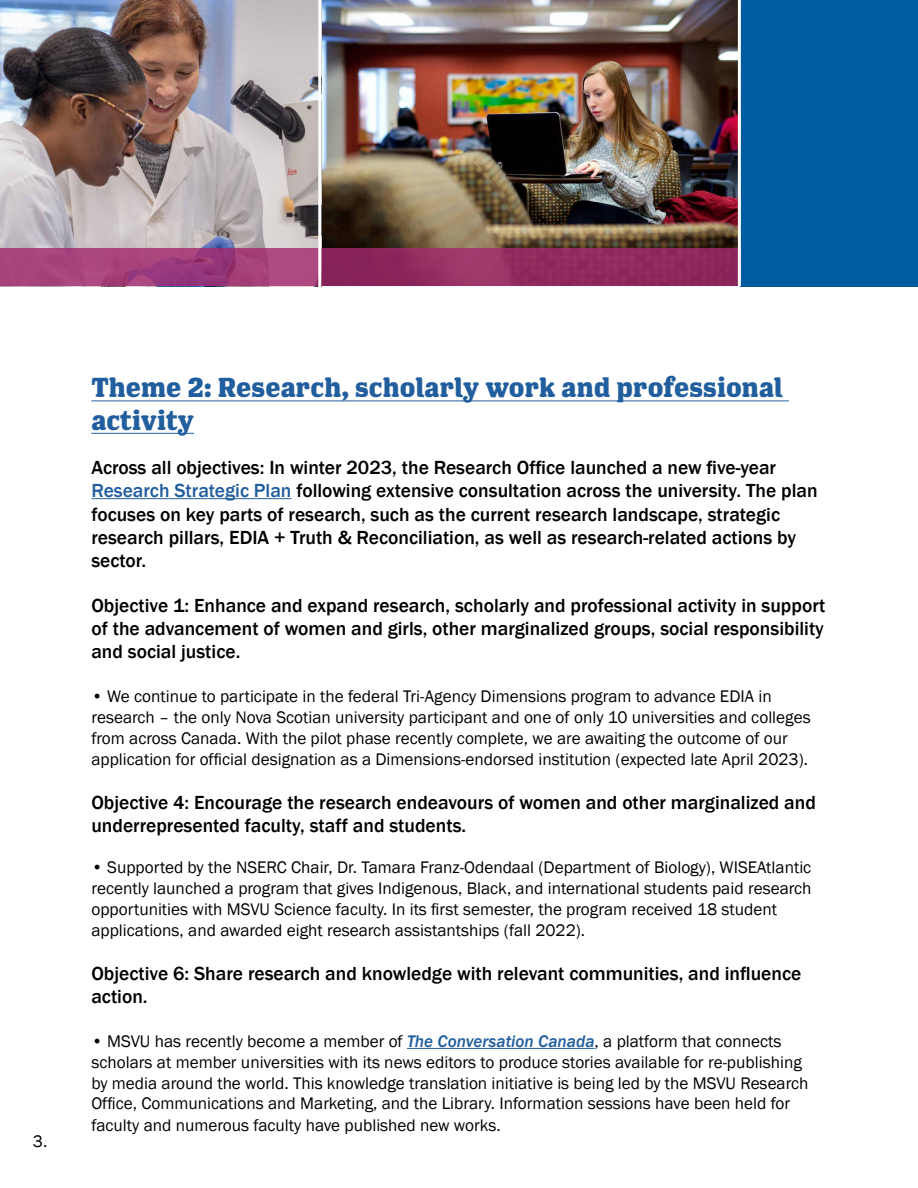
<style>
.page{position:relative;width:918px;height:1188px;background:#fff}
.page>*{position:absolute;margin:0;border:0;box-sizing:border-box;transform-origin:0 0}
.t1{font:700 27px/32.4px "Los Feliz OT";color:#215e9e}
.t2{font:500 19.5px/23.4px "Franklin Gothic";color:#000}
.t3{font:17.25px/20.7px "Franklin Gothic";color:#000}
.s1{color:#215e9e}
.s2{font-weight:500;font-style:italic;color:#215e9e}
</style>
<div class="page">
<div style="left:741px;top:0;width:177px;height:286px;background:#005ba1"></div>
<img style="left:0;top:0;width:738px;height:248px">
<hr style="left:91px;top:401px;width:698px;height:1px;background:#215e9e">
<hr style="left:91px;top:433px;width:103px;height:1px;background:#215e9e">
<hr style="left:91px;top:498px;width:201px;height:1px;background:#215e9e">
<hr style="left:407px;top:1048px;width:188px;height:1px;background:#215e9e">
<svg style="left:0;top:248px;width:738px;height:38px;background:#99346b"></svg>
<hr style="left:318px;top:0;width:3px;height:289px;background:#fff">
<p class="t3" style="left:33px;top:1131px;width:16px">3.</p>
<h1 class="t1" style="left:91px;top:372px;width:693px">Theme 2: Research, scholarly work and professional activity</h1>
<p class="t2" style="left:91px;top:456px;width:728px">Across all objectives: In winter 2023, the Research Office launched a new five-year <span class="s1">Research Strategic Plan</span> following extensive consultation across the university. The plan focuses on key parts of research, such as the current research landscape, strategic research pillars, EDIA + Truth &amp; Reconciliation, as well as research-related actions by sector.</p>
<p class="t2" style="left:91px;top:594px;width:735px;text-align:justify">Objective 1: Enhance and expand research, scholarly and professional activity in support of the advancement of women and girls, other marginalized groups, social responsibility and social justice.</p>
<p class="t3" style="left:91px;top:687px;width:721px">• We continue to participate in the federal Tri-Agency Dimensions program to advance EDIA in research – the only Nova Scotian university participant and one of only 10 universities and colleges from across Canada. With the pilot phase recently complete, we are awaiting the outcome of our application for official designation as a Dimensions-endorsed institution (expected late April 2023).</p>
<p class="t2" style="left:91px;top:791px;width:726px">Objective 4: Encourage the research endeavours of women and other marginalized and underrepresented faculty, staff and students.</p>
<p class="t3" style="left:91px;top:858px;width:722px">• Supported by the NSERC Chair, Dr. Tamara Franz-Odendaal (Department of Biology), WISEAtlantic recently launched a program that gives Indigenous, Black, and international students paid research opportunities with MSVU Science faculty. In its first semester, the program received 18 student applications, and awarded eight research assistantships (fall 2022).</p>
<p class="t2" style="left:91px;top:962px;width:711px">Objective 6: Share research and knowledge with relevant communities, and influence action.</p>
<p class="t3" style="left:91px;top:1031px;width:719px">• MSVU has recently become a member of <span class="s2">The Conversation Canada</span>, a platform that connects scholars at member universities with its news editors to produce stories available for re-publishing by media around the world. This knowledge translation initiative is being led by the MSVU Research Office, Communications and Marketing, and the Library. Information sessions have been held for faculty and numerous faculty have published new works.</p>
</div>
